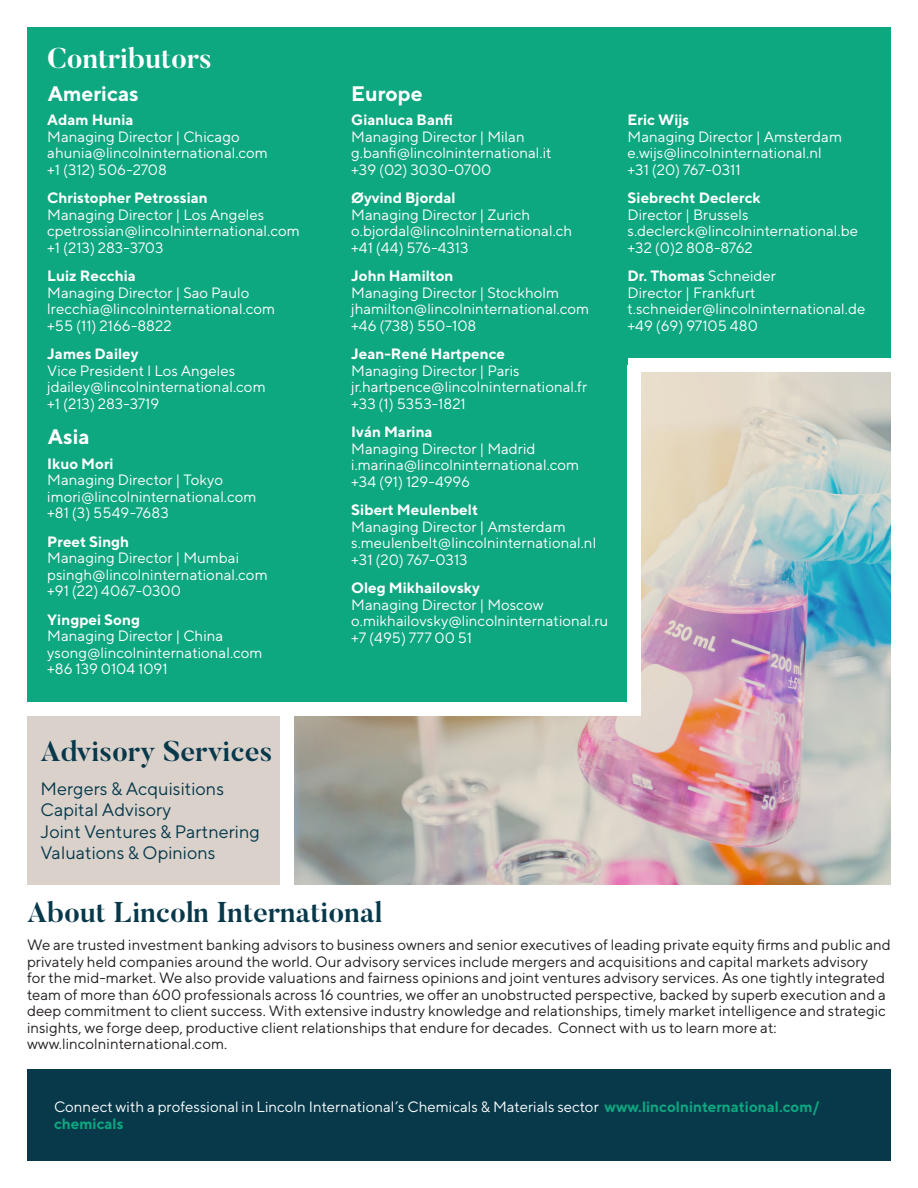
<style>
.page{position:relative;width:918px;height:1188px;background:#fff}
.page>*{position:absolute;margin:0;border:0;box-sizing:border-box;transform-origin:0 0}
.Butler_Black_19pt{font:700 28.5px "Butler";color:#07394b}
.Butler_Black_19pt-2{font:700 28.5px "Butler";color:#fff}
.TT_Norms_14pt{font:700 21px "TT Norms";color:#fff}
.TT_Norms_12pt{font:18px/21.6px "TT Norms";color:#07394b}
.TT_Norms_10pt_White{font:15px/16.5px "TT Norms";color:#fff}
.Standard_TT_Norm_10p{font:15px/16.5px "TT Norms";color:#231f20}
.Standard_TT_Norm_10p-2{font:15px/16.5px "TT Norms";color:#fff}
.s1{font-weight:700}
.s2{font-weight:700;color:#0da780}
</style>
<div class="page">
<img style="left:294px;top:372px;width:597px;height:513px">
<div style="left:27px;top:27px;width:607px;height:675px;background:#0da780"></div>
<div style="left:628px;top:27px;width:263px;height:338px;background:#0da780"></div>
<div style="left:27px;top:716px;width:260px;height:169px;background:#dad1cb"></div>
<div style="left:18px;top:702px;width:610px;height:14px;background:#fff"></div>
<div style="left:628px;top:365px;width:13px;height:351px;background:#fff"></div>
<div style="left:628px;top:358px;width:271px;height:13px;background:#fff"></div>
<div style="left:281px;top:714px;width:13px;height:172px;background:#fff"></div>
<div style="left:27px;top:1070px;width:864px;height:91px;background:#07394b"></div>
<p class="Butler_Black_19pt-2" style="left:47px;top:40px;width:166px">Contributors</p>
<p class="TT_Norms_14pt" style="left:48px;top:80px;width:93px">Americas</p>
<p class="TT_Norms_10pt_White" style="left:47px;top:111px;width:222px"><span class="s1">Adam Hunia<br></span>Managing Director | Chicago ahunia@lincolninternational.com +1 (312) 506-2708</p>
<p class="TT_Norms_10pt_White" style="left:47px;top:189px;width:254px"><span class="s1">Christopher Petrossian<br></span>Managing Director | Los Angeles cpetrossian@lincolninternational.com +1 (213) 283-3703</p>
<p class="TT_Norms_10pt_White" style="left:47px;top:267px;width:230px"><span class="s1">Luiz Recchia<br></span>Managing Director | Sao Paulo lrecchia@lincolninternational.com +55 (11) 2166-8822</p>
<p class="TT_Norms_10pt_White" style="left:47px;top:345px;width:220px"><span class="s1">James Dailey<br></span>Vice President I Los Angeles jdailey@lincolninternational.com</p>
<p class="TT_Norms_10pt_White" style="left:47px;top:395px;width:114px">+1 (213) 283-3719</p>
<p class="TT_Norms_14pt" style="left:48px;top:424px;width:43px">Asia</p>
<p class="TT_Norms_10pt_White" style="left:47px;top:455px;width:211px"><span class="s1">Ikuo Mori<br></span>Managing Director | Tokyo imori@lincolninternational.com +81 (3) 5549-7683</p>
<p class="TT_Norms_10pt_White" style="left:47px;top:533px;width:222px"><span class="s1">Preet Singh<br></span>Managing Director | Mumbai psingh@lincolninternational.com +91 (22) 4067-0300</p>
<p class="TT_Norms_10pt_White" style="left:47px;top:611px;width:217px"><span class="s1">Yingpei Song<br></span>Managing Director | China ysong@lincolninternational.com +86 139 0104 1091</p>
<p class="TT_Norms_14pt" style="left:351px;top:80px;width:73px">Europe</p>
<p class="TT_Norms_10pt_White" style="left:351px;top:111px;width:202px"><span class="s1">Gianluca Banfi<br></span>Managing Director | Milan g.banfi@lincolninternational.it +39 (02) 3030-0700</p>
<p class="TT_Norms_10pt_White" style="left:351px;top:189px;width:223px"><span class="s1">Øyvind Bjordal<br></span>Managing Director | Zurich o.bjordal@lincolninternational.ch +41 (44) 576-4313</p>
<p class="TT_Norms_10pt_White" style="left:351px;top:267px;width:240px"><span class="s1">John Hamilton<br></span>Managing Director | Stockholm jhamilton@lincolninternational.com +46 (738) 550-108</p>
<p class="TT_Norms_10pt_White" style="left:351px;top:345px;width:238px"><span class="s1">Jean-René Hartpence<br></span>Managing Director | Paris jr.hartpence@lincolninternational.fr</p>
<p class="TT_Norms_10pt_White" style="left:351px;top:395px;width:116px">+33 (1) 5353-1821</p>
<p class="TT_Norms_10pt_White" style="left:351px;top:423px;width:230px"><span class="s1">Iván Marina<br></span>Managing Director | Madrid i.marina@lincolninternational.com +34 (91) 129-4996</p>
<p class="TT_Norms_10pt_White" style="left:351px;top:501px;width:247px"><span class="s1">Sibert Meulenbelt<br></span>Managing Director | Amsterdam s.meulenbelt@lincolninternational.nl +31 (20) 767-0313</p>
<p class="TT_Norms_10pt_White" style="left:351px;top:579px;width:259px"><span class="s1">Oleg Mikhailovsky<br></span>Managing Director | Moscow o.mikhailovsky@lincolninternational.ru +7 (495) 777 00 51</p>
<p class="TT_Norms_10pt_White" style="left:628px;top:111px;width:216px"><span class="s1">Eric Wijs<br></span>Managing Director | Amsterdam e.wijs@lincolninternational.nl +31 (20) 767-0311</p>
<p class="TT_Norms_10pt_White" style="left:628px;top:189px;width:232px"><span class="s1">Siebrecht Declerck<br></span>Director | Brussels s.declerck@lincolninternational.be +32 (0)2 808-8762</p>
<p class="TT_Norms_10pt_White" style="left:628px;top:267px;width:239px"><span class="s1">Dr. Thomas</span> Schneider<br>Director | Frankfurt t.schneider@lincolninternational.de</p>
<p class="TT_Norms_10pt_White" style="left:628px;top:317px;width:132px">+49 (69) 97105 480</p>
<p class="Butler_Black_19pt" style="left:40px;top:733px;width:233px">Advisory Services</p>
<p class="TT_Norms_12pt" style="left:40px;top:777px;width:221px">Mergers &amp; Acquisitions<br>Capital Advisory<br>Joint Ventures &amp; Partnering<br>Valuations &amp; Opinions</p>
<p class="Butler_Black_19pt" style="left:27px;top:894px;width:357px">About Lincoln International</p>
<p class="Standard_TT_Norm_10p" style="left:27px;top:937px;width:865px">We are trusted investment banking advisors to business owners and senior executives of leading private equity firms and public and privately held companies around the world. Our advisory services include mergers and acquisitions and capital markets advisory<br>for the mid-market. We also provide valuations and fairness opinions and joint ventures advisory services. As one tightly integrated team of more than 600 professionals across 16 countries, we offer an unobstructed perspective, backed by superb execution and a deep commitment to client success. With extensive industry knowledge and relationships, timely market intelligence and strategic insights, we forge deep, productive client relationships that endure for decades. Connect with us to learn more at: www.lincolninternational.com.</p>
<p class="Standard_TT_Norm_10p-2" style="left:54px;top:1098px;width:767px">Connect with a professional in Lincoln International’s Chemicals &amp; Materials sector <span class="s2">www.lincolninternational.com/ chemicals</span></p>
</div>
